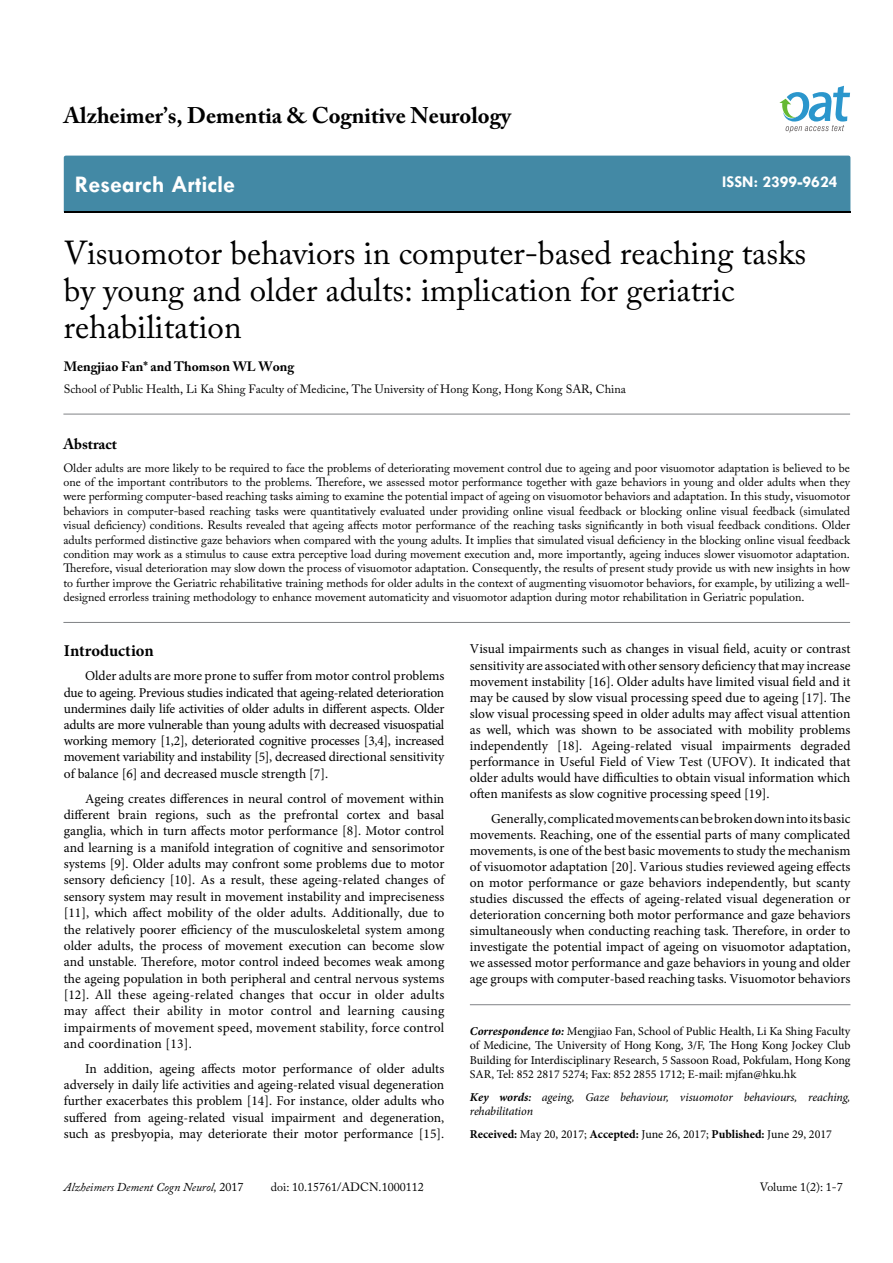
<style>
.page{position:relative;width:893px;height:1263px;background:#fff}
.page>*{position:absolute;margin:0;border:0;box-sizing:border-box;transform-origin:0 0}
.t1{font:33px/37.5px "Adobe Caslon Pro";color:#000}
.t2{font:700 24px "Tw Cen";color:#fff}
.t3{font:700 22.5px "Adobe Caslon Pro";color:#000}
.t4{font:700 16.5px "Tw Cen";color:#fff}
.t5{font:700 16.5px "Minion Pro";letter-spacing:-.005em;color:#000}
.t6{font:700 15px "Adobe Caslon Pro";color:#000}
.t7{font:13.5px/16px "Minion Pro";color:#000;text-align:justify}
.t8{font:700 13.5px "Adobe Caslon Pro";color:#000}
.t9{font:12px/14.4px "Adobe Caslon Pro";color:#000;text-align:justify}
.t10{font:12px/14.4px "Minion Pro";color:#000;text-align:justify}
.t11{font:italic 12px/14.4px "Minion Pro";letter-spacing:-.01em;color:#000}
.t12{font:italic 12px "Adobe Caslon Pro";color:#000}
.s1{font-weight:700;font-style:italic}
.s2{font-weight:700}
.s3{font-weight:600}
.s4{font-style:normal}
</style>
<div class="page">
<div style="left:64px;top:156px;width:786px;height:56px;background:#4389a5"></div>
<svg style="left:779px;top:86px;width:71px;height:47px"></svg>
<hr style="left:63px;top:414px;width:787px;height:1px;background:#808285">
<hr style="left:63px;top:622px;width:787px;height:1px;background:#808285">
<hr style="left:470px;top:1004px;width:380px;height:1px;background:#808285">
<h3 class="t3" style="left:64px;top:102px;width:448px">Alzheimer’s, Dementia &amp; Cognitive Neurology</h3>
<h2 class="t2" style="left:75px;top:170px;width:162px">Research Article</h2>
<p class="t4" style="left:722px;top:172px;width:117px">ISSN: 2399-9624</p>
<h1 class="t1" style="left:64px;top:233px;width:744px">Visuomotor behaviors in computer-based reaching tasks by young and older adults: implication for geriatric rehabilitation</h1>
<p class="t8" style="left:64px;top:358px;width:232px">Mengjiao Fan* and Thomson WL Wong</p>
<p class="t9" style="left:64px;top:381px;width:564px">School of Public Health, Li Ka Shing Faculty of Medicine, The University of Hong Kong, Hong Kong SAR, China</p>
<p class="t6" style="left:63px;top:435px;width:55px">Abstract</p>
<p class="t9" style="left:63px;top:460px;width:788px">Older adults are more likely to be required to face the problems of deteriorating movement control due to ageing and poor visuomotor adaptation is believed to be one of the important contributors to the problems. Therefore, we assessed motor performance together with gaze behaviors in young and older adults when they were performing computer-based reaching tasks aiming to examine the potential impact of ageing on visuomotor behaviors and adaptation. In this study, visuomotor behaviors in computer-based reaching tasks were quantitatively evaluated under providing online visual feedback or blocking online visual feedback (simulated visual deficiency) conditions. Results revealed that ageing affects motor performance of the reaching tasks significantly in both visual feedback conditions. Older adults performed distinctive gaze behaviors when compared with the young adults. It implies that simulated visual deficiency in the blocking online visual feedback condition may work as a stimulus to cause extra perceptive load during movement execution and, more importantly, ageing induces slower visuomotor adaptation.<br>Therefore, visual deterioration may slow down the process of visuomotor adaptation. Consequently, the results of present study provide us with new insights in how to further improve the Geriatric rehabilitative training methods for older adults in the context of augmenting visuomotor behaviors, for example, by utilizing a well&shy;designed errorless training methodology to enhance movement automaticity and visuomotor adaption during motor rehabilitation in Geriatric population.</p>
<p class="t5" style="left:64px;top:639px;width:91px">Introduction</p>
<p class="t7" style="left:64px;top:668px;width:382px;text-indent:21px">Older adults are more prone to suffer from motor control problems due to ageing. Previous studies indicated that ageing-related deterioration undermines daily life activities of older adults in different aspects. Older adults are more vulnerable than young adults with decreased visuospatial working memory [1,2], deteriorated cognitive processes [3,4], increased movement variability and instability [5], decreased directional sensitivity of balance [6] and decreased muscle strength [7].</p>
<p class="t7" style="left:64px;top:790px;width:382px;text-indent:21px">Ageing creates differences in neural control of movement within different brain regions, such as the prefrontal cortex and basal ganglia, which in turn affects motor performance [8]. Motor control and learning is a manifold integration of cognitive and sensorimotor systems [9]. Older adults may confront some problems due to motor sensory deficiency [10]. As a result, these ageing-related changes of sensory system may result in movement instability and impreciseness [11], which affect mobility of the older adults. Additionally, due to the relatively poorer efficiency of the musculoskeletal system among older adults, the process of movement execution can become slow and unstable. Therefore, motor control indeed becomes weak among the ageing population in both peripheral and central nervous systems [12]. All these ageing-related changes that occur in older adults may affect their ability in motor control and learning causing impairments of movement speed, movement stability, force control and coordination [13].</p>
<p class="t7" style="left:64px;top:1060px;width:382px;text-indent:21px">In addition, ageing affects motor performance of older adults adversely in daily life activities and ageing-related visual degeneration further exacerbates this problem [14]. For instance, older adults who suffered from ageing-related visual impairment and degeneration, such as presbyopia, may deteriorate their motor performance [15].</p>
<p class="t7" style="left:470px;top:641px;width:382px">Visual impairments such as changes in visual field, acuity or contrast sensitivity are associated with other sensory deficiency that may increase movement instability [16]. Older adults have limited visual field and it may be caused by slow visual processing speed due to ageing [17]. The slow visual processing speed in older adults may affect visual attention as well, which was shown to be associated with mobility problems independently [18]. Ageing-related visual impairments degraded performance in Useful Field of View Test (UFOV). It indicated that older adults would have difficulties to obtain visual information which often manifests as slow cognitive processing speed [19].</p>
<p class="t7" style="left:470px;top:810px;width:382px;text-indent:21px">Generally, complicated movements can be broken down into its basic movements. Reaching, one of the essential parts of many complicated movements, is one of the best basic movements to study the mechanism of visuomotor adaptation [20]. Various studies reviewed ageing effects on motor performance or gaze behaviors independently, but scanty studies discussed the effects of ageing-related visual degeneration or deterioration concerning both motor performance and gaze behaviors simultaneously when conducting reaching task. Therefore, in order to investigate the potential impact of ageing on visuomotor adaptation, we assessed motor performance and gaze behaviors in young and older age groups with computer-based reaching tasks. Visuomotor behaviors</p>
<p class="t10" style="left:470px;top:1024px;width:382px"><span class="s1">Correspondence to:</span> Mengjiao Fan, School of Public Health, Li Ka Shing Faculty of Medicine, The University of Hong Kong, 3/F, The Hong Kong Jockey Club Building for Interdisciplinary Research, 5 Sassoon Road, Pokfulam, Hong Kong SAR, Tel: 852 2817 5274; Fax: 852 2855 1712; E-mail: mjfan@hku.hk</p>
<p class="t11" style="left:470px;top:1090px;width:382px"><span class="s2">Key words</span><span class="s3">:</span> ageing, Gaze behaviour, visuomotor behaviours, reaching, rehabilitation</p>
<p class="t10" style="left:470px;top:1127px;width:364px"><span class="s2">Received:</span> May 20, 2017; <span class="s2">Accepted:</span> June 26, 2017; <span class="s2">Published:</span> June 29, 2017</p>
<p class="t12" style="left:64px;top:1180px;width:181px">Alzheimers Dement Cogn Neurol, <span class="s4">2017</span></p>
<p class="t9" style="left:271px;top:1180px;width:154px">doi: 10.15761/ADCN.1000112</p>
<p class="t9" style="left:760px;top:1180px;width:84px">Volume 1(2): 1-7</p>
</div>
